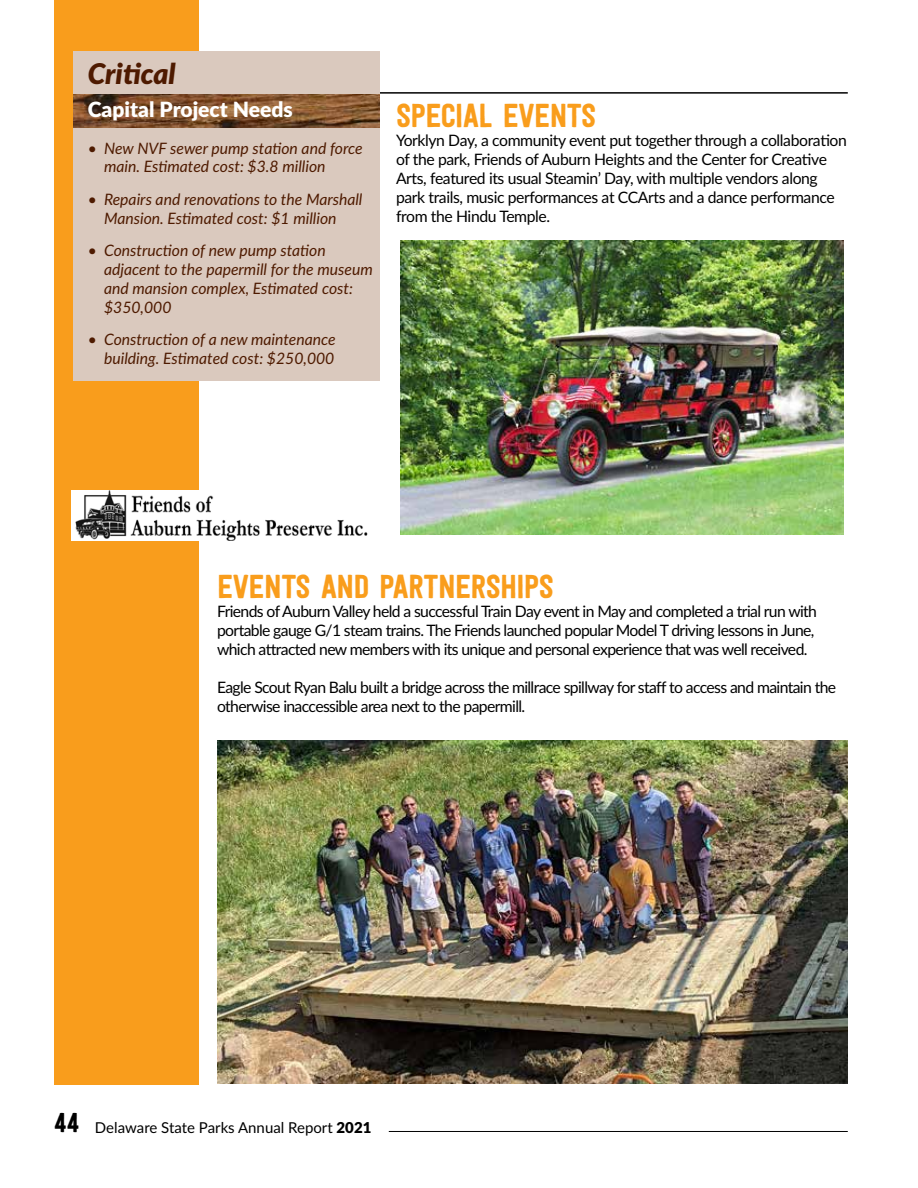
<style>
.page{position:relative;width:918px;height:1188px;background:#fff}
.page>*{position:absolute;margin:0;border:0;box-sizing:border-box;transform-origin:0 0}
.t1{font:33px "Festivo LC Basic";letter-spacing:-.025em;color:#f99d1c}
.t2{font:italic 900 28.5px "Lato";color:#4e1a00}
.t3{font:900 21px "Lato";color:#fff}
.t4{font:15.75px/18.9px "Lato";letter-spacing:-.04em;color:#000}
.t5{font:italic 15.75px/18.9px "Lato";color:#4e1a00}
.t6{font:15px "Lato";color:#000}
.s1{font-family:"Festivo LC Basic";font-size:27px}
.s2{font-weight:900}
</style>
<div class="page">
<hr style="left:389px;top:1131px;width:459px;height:1px;background:#000">
<hr style="left:54px;top:92px;width:794px;height:2px;background:#000">
<div style="left:54px;top:0;width:145px;height:1084px;background:#f99d1c"></div>
<img style="left:71px;top:490px;width:297px;height:51px">
<img style="left:400px;top:240px;width:443px;height:295px">
<img style="left:217px;top:740px;width:631px;height:344px">
<div style="left:73px;top:51px;width:307px;height:330px;background:#dac9be"></div>
<img style="left:73px;top:94px;width:307px;height:33px">
<h2 class="t2" style="left:88px;top:52px;width:89px">Critical</h2>
<h3 class="t3" style="left:88px;top:93px;width:206px">Capital Project Needs</h3>
<p class="t5" style="left:104px;top:138px;width:260px;text-indent:-16px">• New NVF sewer pump station and force main. Estimated cost: $3.8 million</p>
<p class="t5" style="left:104px;top:189px;width:260px;text-indent:-16px">• Repairs and renovations to the Marshall<br>Mansion. Estimated cost: $1 million</p>
<p class="t5" style="left:104px;top:240px;width:270px;text-indent:-16px">• Construction of new pump station adjacent to the papermill for the museum and mansion complex, Estimated cost: $350,000</p>
<p class="t5" style="left:88px;top:329px;width:249px;text-align:right">• Construction of a new maintenance building. Estimated cost: $250,000</p>
<h1 class="t1" style="left:396px;top:96px;width:202px">SPECIAL EVENTS</h1>
<p class="t4" style="left:396px;top:130px;width:452px">Yorklyn Day, a community event put together through a collaboration of the park, Friends of Auburn Heights and the Center for Creative Arts, featured its usual Steamin’ Day, with multiple vendors along park trails, music performances at CCArts and a dance performance from the Hindu Temple.</p>
<h1 class="t1" style="left:217px;top:567px;width:338px">EVENTS AND PARTNERSHIPS</h1>
<p class="t4" style="left:217px;top:601px;width:601px">Friends of Auburn Valley held a successful Train Day event in May and completed a trial run with portable gauge G/1 steam trains. The Friends launched popular Model T driving lessons in June, which attracted new members with its unique and personal experience that was well received.</p>
<p class="t4" style="left:217px;top:677px;width:621px">Eagle Scout Ryan Balu built a bridge across the millrace spillway for staff to access and maintain the otherwise inaccessible area next to the papermill.</p>
<p class="t6" style="left:54px;top:1117px;width:319px"><span class="s1">44</span> Delaware State Parks Annual Report <span class="s2">2021</span></p>
</div>
